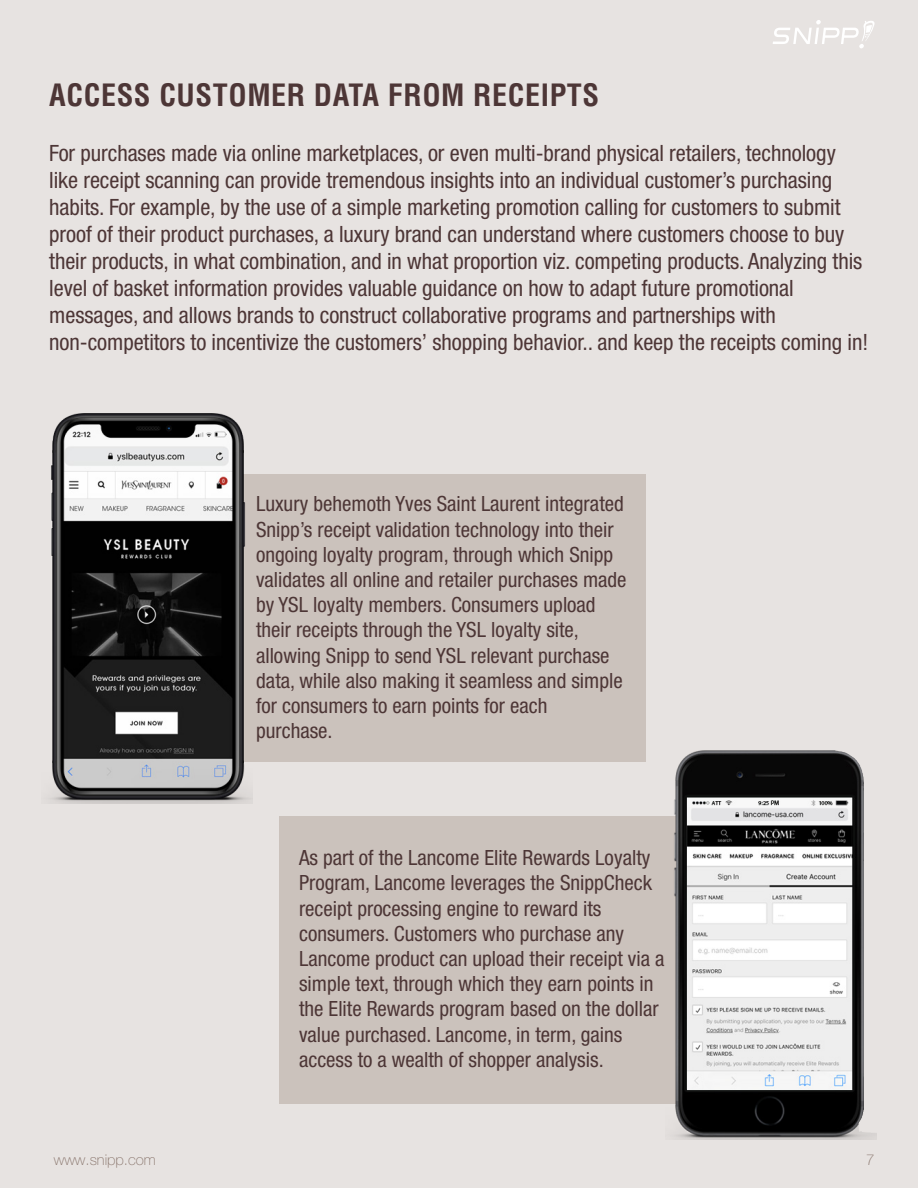
<style>
.page{position:relative;width:918px;height:1188px;background:#e7e3e1}
.page>*{position:absolute;margin:0;border:0;box-sizing:border-box;transform-origin:0 0}
.t1{font:700 condensed 30px "Helvetica CE";letter-spacing:.02em;color:#4d3636}
.t2{font:condensed 22.5px/27px "Helvetica Neue LT Pro";letter-spacing:-.005em;color:#4d3636}
.t3{font:condensed 21px/25.2px "Helvetica Neue LT Pro";color:#4d3636}
.t4{font:100 15px "Helvetica Neue LT Pro";color:#87736a}
</style>
<div class="page">
<div style="left:64px;top:474px;width:582px;height:287px;background:#cbc2bc"></div>
<svg style="left:773px;top:20px;width:102px;height:29px"></svg>
<div style="left:280px;top:817px;width:581px;height:287px;background:#cbc2bc"></div>
<img style="left:48px;top:413px;width:204px;height:391px">
<img style="left:666px;top:750px;width:210px;height:390px">
<h1 class="t1" style="left:49px;top:76px;width:551px">ACCESS CUSTOMER DATA FROM RECEIPTS</h1>
<p class="t2" style="left:49px;top:140px;width:820px">For purchases made via online marketplaces, or even multi-brand physical retailers, technology like receipt scanning can provide tremendous insights into an individual customer’s purchasing habits. For example, by the use of a simple marketing promotion calling for customers to submit proof of their product purchases, a luxury brand can understand where customers choose to buy their products, in what combination, and in what proportion viz. competing products. Analyzing this level of basket information provides valuable guidance on how to adapt future promotional messages, and allows brands to construct collaborative programs and partnerships with non-competitors to incentivize the customers’ shopping behavior.. and keep the receipts coming in!</p>
<p class="t3" style="left:256px;top:491px;width:372px">Luxury behemoth Yves Saint Laurent integrated Snipp’s receipt validation technology into their ongoing loyalty program, through which Snipp validates all online and retailer purchases made by YSL loyalty members. Consumers upload their receipts through the YSL loyalty site, allowing Snipp to send YSL relevant purchase data, while also making it seamless and simple for consumers to earn points for each purchase.</p>
<p class="t3" style="left:299px;top:845px;width:367px">As part of the Lancome Elite Rewards Loyalty Program, Lancome leverages the SnippCheck receipt processing engine to reward its consumers. Customers who purchase any Lancome product can upload their receipt via a simple text, through which they earn points in the Elite Rewards program based on the dollar value purchased. Lancome, in term, gains access to a wealth of shopper analysis.</p>
<p class="t4" style="left:54px;top:1151px;width:103px">www.snipp.com</p>
<p class="t4" style="left:866px;top:1151px;width:10px">7</p>
</div>
